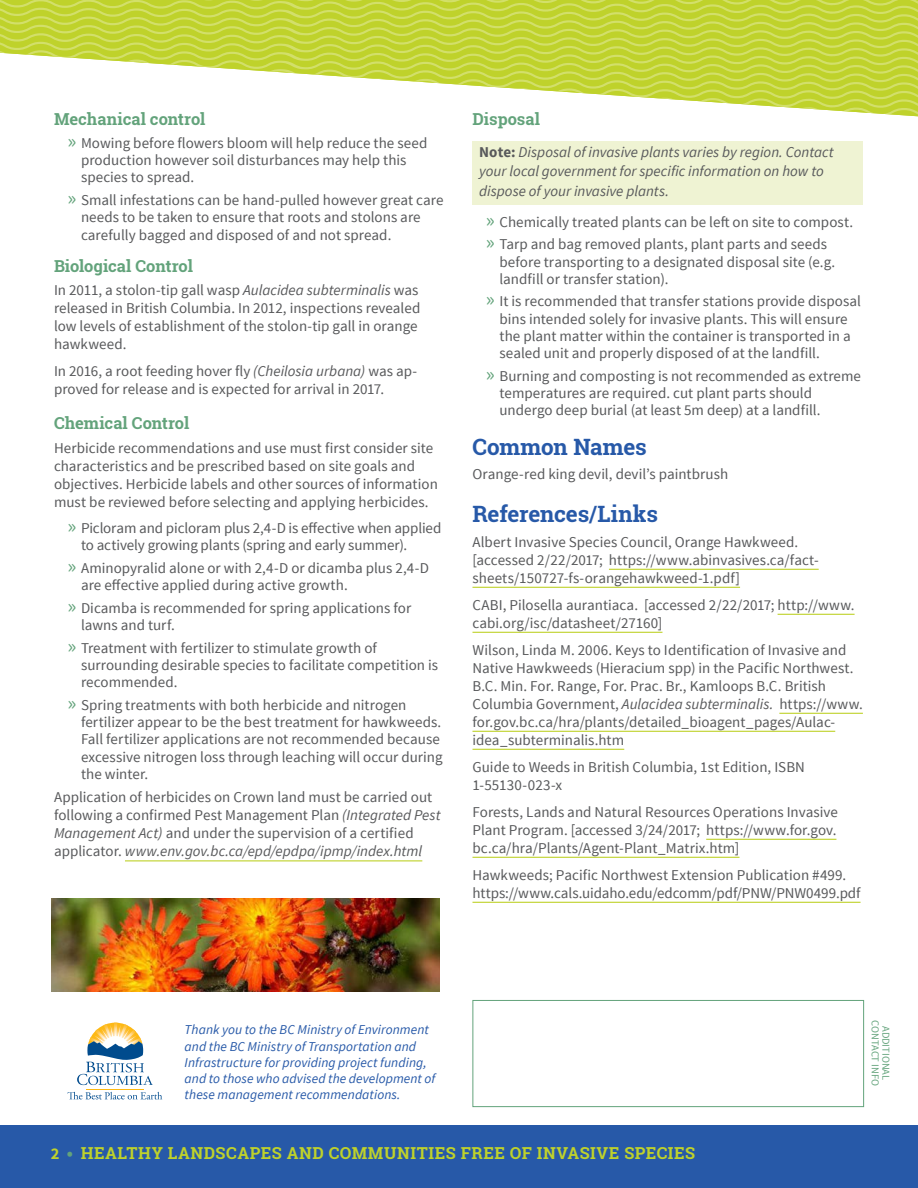
<style>
.page{position:relative;width:918px;height:1188px;background:#fff}
.page>*{position:absolute;margin:0;border:0;box-sizing:border-box;transform-origin:0 0}
.t1{font:700 22.5px "Roboto Slab";letter-spacing:-.01em;color:#2759a8}
.t2{font:700 16.5px "Roboto Slab";color:#63a37b}
.t3{font:700 16.5px "Roboto Slab";letter-spacing:.035em;color:#bfd22b}
.t4{font:15px/18px "Source Sans Pro";color:#58595b}
.t5{font:italic 15px/19.5px "Source Sans Pro";color:#58595b}
.t6{font:italic 13.5px/16.2px "Source Sans Pro";letter-spacing:.005em;color:#2759a8}
.t7{font:10.5px/10.5px "Source Sans Pro";color:#63a37b;text-align:center}
.s1{font-size:21px;color:#63a37b}
.s2{font-style:italic}
.s3{font-weight:700;font-style:normal}
.s4{font-family:"Source Sans Pro"}
.s5{font-family:"Source Sans Pro";font-size:18px;color:#63a37b}
</style>
<div class="page">
<div style="left:0;top:1126px;width:918px;height:62px;background:#2759a8"></div>
<svg style="left:67px;top:1092px;width:95px;height:7px"></svg>
<hr style="left:86px;top:1089px;width:58px;height:1px;background:#fdb913">
<svg style="left:77px;top:1023px;width:76px;height:62px"></svg>
<div style="left:472px;top:1000px;width:392px;height:107px;border:1px solid #63a37b"></div>
<div style="left:472px;top:141px;width:391px;height:63px;background:#eff3d3"></div>
<img style="left:51px;top:899px;width:389px;height:93px">
<svg style="left:0;top:0;width:918px;height:116px"></svg>
<hr style="left:125px;top:860px;width:297px;height:1px;background:#bfd22b">
<hr style="left:609px;top:569px;width:210px;height:1px;background:#bfd22b">
<hr style="left:472px;top:587px;width:268px;height:1px;background:#bfd22b">
<hr style="left:778px;top:614px;width:77px;height:1px;background:#bfd22b">
<hr style="left:472px;top:632px;width:190px;height:1px;background:#bfd22b">
<hr style="left:779px;top:713px;width:84px;height:1px;background:#bfd22b">
<hr style="left:472px;top:731px;width:363px;height:1px;background:#bfd22b">
<hr style="left:472px;top:749px;width:152px;height:1px;background:#bfd22b">
<hr style="left:706px;top:839px;width:130px;height:1px;background:#bfd22b">
<hr style="left:472px;top:857px;width:267px;height:1px;background:#bfd22b">
<hr style="left:472px;top:902px;width:389px;height:1px;background:#bfd22b">
<p class="t2" style="left:54px;top:108px;width:153px">Mechanical control</p>
<p class="t4" style="left:81px;top:135px;width:348px;line-height:17.2px;text-indent:-14px"><span class="s1">»</span> Mowing before flowers bloom will help reduce the seed production however soil disturbances may help this species to spread.</p>
<p class="t4" style="left:81px;top:192px;width:364px;line-height:17.2px;text-indent:-14px"><span class="s1">»</span> Small infestations can be hand-pulled however great care needs to be taken to ensure that roots and stolons are carefully bagged and disposed of and not spread.</p>
<p class="t2" style="left:54px;top:254px;width:140px">Biological Control</p>
<p class="t4" style="left:54px;top:281px;width:368px">In 2011, a stolon-tip gall wasp <span class="s2">Aulacidea subterminalis</span> was released in British Columbia. In 2012, inspections revealed low levels of establishment of the stolon-tip gall in orange hawkweed.</p>
<p class="t4" style="left:54px;top:362px;width:365px">In 2016, a root feeding hover fly <span class="s2">(Cheilosia urbana)</span> was ap&shy;proved for release and is expected for arrival in 2017.</p>
<p class="t2" style="left:54px;top:412px;width:137px">Chemical Control</p>
<p class="t4" style="left:54px;top:439px;width:385px">Herbicide recommendations and use must first consider site characteristics and be prescribed based on site goals and objectives. Herbicide labels and other sources of information must be reviewed before selecting and applying herbicides.</p>
<p class="t4" style="left:81px;top:520px;width:362px;line-height:17.2px;text-indent:-14px"><span class="s1">»</span> Picloram and picloram plus 2,4-D is effective when applied to actively growing plants (spring and early summer).</p>
<p class="t4" style="left:81px;top:560px;width:350px;line-height:17.2px;text-indent:-14px"><span class="s1">»</span> Aminopyralid alone or with 2,4-D or dicamba plus 2,4-D are effective applied during active growth.</p>
<p class="t4" style="left:81px;top:600px;width:332px;line-height:17.2px;text-indent:-14px"><span class="s1">»</span> Dicamba is recommended for spring applications for lawns and turf.</p>
<p class="t4" style="left:81px;top:639px;width:359px;line-height:17.2px;text-indent:-14px"><span class="s1">»</span> Treatment with fertilizer to stimulate growth of surrounding desirable species to facilitate competition is recommended.</p>
<p class="t4" style="left:81px;top:697px;width:363px;line-height:17.2px;text-indent:-14px"><span class="s1">»</span> Spring treatments with both herbicide and nitrogen fertilizer appear to be the best treatment for hawkweeds.<br>Fall fertilizer applications are not recommended because excessive nitrogen loss through leaching will occur during the winter.</p>
<p class="t4" style="left:54px;top:789px;width:388px">Application of herbicides on Crown land must be carried out following a confirmed Pest Management Plan <span class="s2">(Integrated Pest Management Act)</span> and under the supervision of a certified applicator. <span class="s2">www.env.gov.bc.ca/epd/epdpa/ipmp/index.html</span></p>
<p class="t2" style="left:472px;top:108px;width:69px">Disposal</p>
<p class="t5" style="left:479px;top:142px;width:356px"><span class="s3">N ote:</span> Disposal of invasive plants varies by region. Contact your local government for specific information on how to dispose of your invasive plants.</p>
<p class="t4" style="left:486px;top:211px;width:369px;line-height:22.6px"><span class="s1">»</span> Chemically treated plants can be left on site to compost. <span class="s1">»</span> Tarp and bag removed plants, plant parts and seeds</p>
<p class="t4" style="left:500px;top:253px;width:337px;line-height:17.2px">before transporting to a designated disposal site (e.g. landfill or transfer station).</p>
<p class="t4" style="left:500px;top:293px;width:363px;line-height:17.2px;text-indent:-14px"><span class="s1">»</span> It is recommended that transfer stations provide disposal bins intended solely for invasive plants. This will ensure the plant matter within the container is transported in a sealed unit and properly disposed of at the landfill.</p>
<p class="t4" style="left:500px;top:368px;width:363px;line-height:17.2px;text-indent:-14px"><span class="s1">»</span> Burning and composting is not recommended as extreme temperatures are required. cut plant parts should undergo deep burial (at least 5m deep) at a landfill.</p>
<h1 class="t1" style="left:472px;top:431px;width:176px">Common Names</h1>
<p class="t4" style="left:472px;top:466px;width:257px">Orange-red king devil, devil’s paintbrush</p>
<h1 class="t1" style="left:472px;top:498px;width:187px">References/Links</h1>
<p class="t4" style="left:472px;top:533px;width:348px">Albert Invasive Species Council, Orange Hawkweed. [accessed 2/22/2017; https://www.abinvasives.ca/fact&shy;sheets/150727-fs-orangehawkweed-1.pdf]</p>
<p class="t4" style="left:472px;top:596px;width:384px">CABI, Pilosella aurantiaca. [accessed 2/22/2017; http://www. cabi.org/isc/datasheet/27160]</p>
<p class="t4" style="left:472px;top:641px;width:392px">Wilson, Linda M. 2006. Keys to Identification of Invasive and Native Hawkweeds (Hieracium spp) in the Pacific Northwest.<br>B.C. Min. For. Range, For. Prac. Br., Kamloops B.C. British Columbia Government, <span class="s2">Aulacidea subterminalis.</span> https://www. for.gov.bc.ca/hra/plants/detailed_bioagent_pages/Aulac&shy;idea_subterminalis.htm</p>
<p class="t4" style="left:472px;top:758px;width:334px">Guide to Weeds in British Columbia, 1st Edition, ISBN<br>1-55130-023-x</p>
<p class="t4" style="left:472px;top:803px;width:367px;text-align:justify">Forests, Lands and Natural Resources Operations Invasive Plant Program. [accessed 3/24/2017; https://www.for.gov. bc.ca/hra/Plants/Agent-Plant_Matrix.htm]</p>
<p class="t4" style="left:472px;top:866px;width:390px">Hawkweeds; Pacific Northwest Extension Publication #499. https://www.cals.uidaho.edu/edcomm/pdf/PNW/PNW0499.pdf</p>
<p class="t6" style="left:185px;top:1022px;width:252px">Thank you to the BC Ministry of Environment and the BC Ministry of Transportation and Infrastructure for providing project funding, and to those who advised the development of these management recommendations.</p>
<p class="t7" style="left:891px;top:1020px;width:67px;rotate:90deg">ADDITIONAL<br>CONTACT INFO</p>
<p class="t3" style="left:51px;top:1142px;width:177px"><span class="s4">2</span> <span class="s5">•</span> HEALTHY LANDSCA</p>
<p class="t3" style="left:250px;top:1142px;width:189px">PES AND COMMUNITIES</p>
<p class="t3" style="left:461px;top:1142px;width:88px">FREE OF INVASIVE</p>
<p class="t3" style="left:624px;top:1142px;width:33px">SPECIES</p>
</div>
